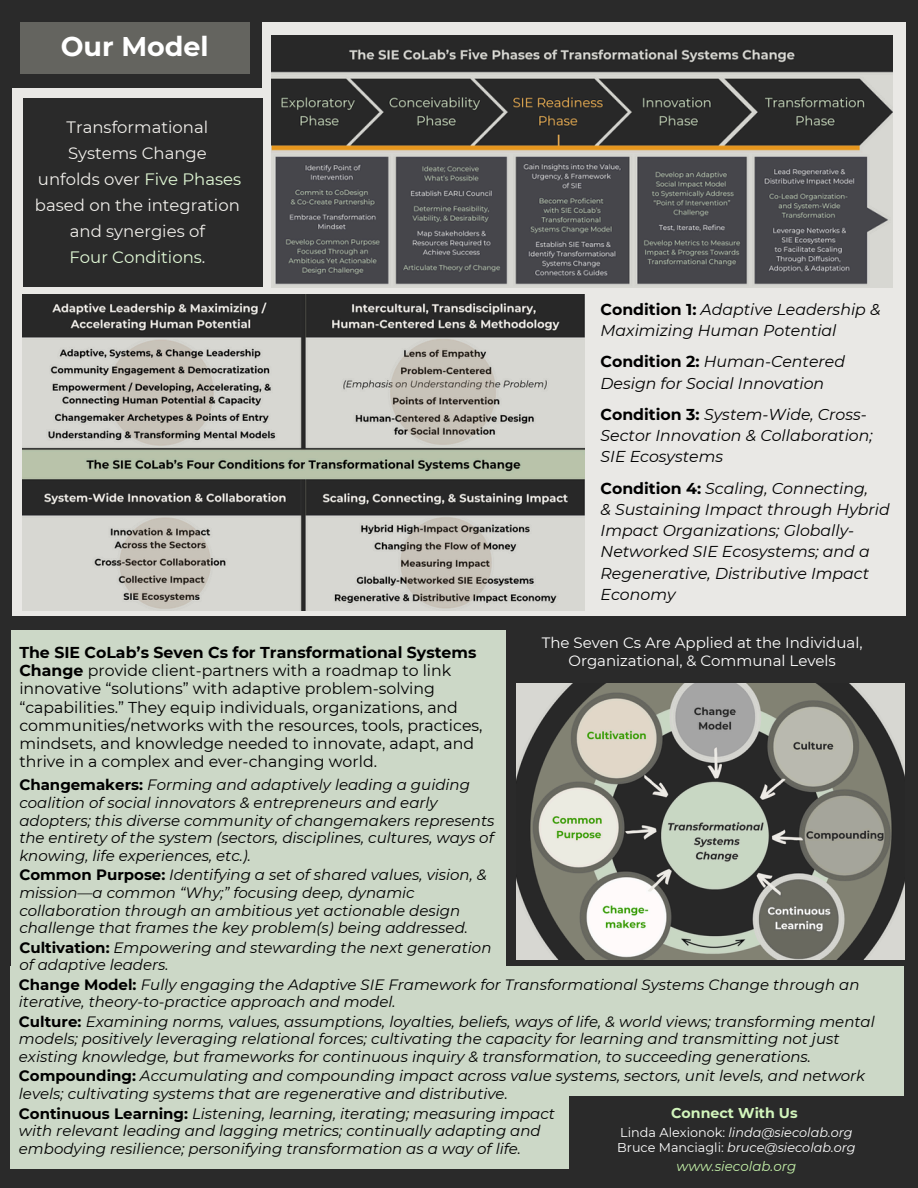
<style>
.page{position:relative;width:918px;height:1188px;background:#2a2a2a}
.page>*{position:absolute;margin:0;border:0;box-sizing:border-box;transform-origin:0 0}
.t1{font:700 27px "Montserrat";color:#fff}
.t2{font:16.5px/25.8px "Montserrat";color:#f1efeb;text-align:center}
.t3{font:italic 15.75px/21.3px "Montserrat";color:#000}
.t4{font:15.75px/18.3px "Montserrat";color:#000}
.t5{font:italic 15px/17.7px "Montserrat";color:#000}
.t6{font:15px/18px "Montserrat";color:#fff;text-align:center}
.t7{font:700 14.25px "Montserrat";color:#d2f5bc}
.t8{font:italic 13.35px "Montserrat";color:#c5f2a9}
.t9{font:italic 12.75px "Montserrat";color:#fff}
.s1{color:#e1f9d6}
.s2{font-weight:700;font-style:normal}
.s3{font-weight:700}
.s4{font-style:normal}
</style>
<div class="page">
<div style="left:12px;top:88px;width:894px;height:528px;background:#e9e8e5"></div>
<div style="left:10px;top:966px;width:894px;height:203px;background:#ccd8c7"></div>
<div style="left:11px;top:630px;width:495px;height:343px;background:#ccd8c7"></div>
<img style="left:517px;top:684px;width:388px;height:276px">
<div style="left:20px;top:22px;width:230px;height:52px;background:#64645f"></div>
<div style="left:262px;top:22px;width:644px;height:133px;background:#e9e8e5"></div>
<div style="left:23px;top:99px;width:239px;height:188px;background:#2a2a2a"></div>
<img style="left:23px;top:295px;width:561px;height:316px">
<img style="left:272px;top:36px;width:621px;height:252px">
<div style="left:569px;top:1096px;width:337px;height:79px;background:#2a2a2a"></div>
<h2 class="t1" style="left:61px;top:30px;width:149px">Our Model</h2>
<h2 class="t2" style="left:35px;top:114px;width:208px">Transformational<br>Systems Change<br>unfolds over <span class="s1">Five Phases </span>based on the integration and synergies of<br><span class="s1">Four Conditions</span>.</h2>
<p class="t3" style="left:601px;top:299px;width:281px"><span class="s2">Condition 1:</span> Adaptive Leadership &amp;<br>Maximizing Human Potential</p>
<h2 class="t3" style="left:601px;top:351px;width:246px"><span class="s2">Condition 2:</span> Human-Centered<br>Design for Social Innovation</h2>
<h2 class="t3" style="left:601px;top:404px;width:274px"><span class="s2">Condition 3:</span> System-Wide, Cross-<br>Sector Innovation &amp; Collaboration;<br>SIE Ecosystems</h2>
<h2 class="t3" style="left:601px;top:477px;width:291px"><span class="s2">Condition 4:</span> Scaling, Connecting,<br>&amp; Sustaining Impact through Hybrid<br>Impact Organizations; Globally-<br>Networked SIE Ecosystems; and a<br>Regenerative, Distributive Impact<br>Economy</h2>
<h3 class="t6" style="left:542px;top:633px;width:322px">The Seven Cs Are Applied at the Individual,<br>Organizational, &amp; Communal Levels</h3>
<h2 class="t4" style="left:19px;top:643px;width:465px"><span class="s3">The SIE CoLab’s Seven Cs for Transformational Systems Change</span> provide client-partners with a roadmap to link innovative “solutions” with adaptive problem-solving “capabilities.” They equip individuals, organizations, and communities/networks with the resources, tools, practices, mindsets, and knowledge needed to innovate, adapt, and thrive in a complex and ever-changing world.</h2>
<h2 class="t5" style="left:19px;top:776px;width:477px"><span class="s2">Changemakers:</span> Forming and adaptively leading a guiding coalition of social innovators &amp; entrepreneurs and early adopters; this diverse community of changemakers represents the entirety of the system (sectors, disciplines, cultures, ways of knowing, life experiences, etc.).</h2>
<h2 class="t5" style="left:19px;top:866px;width:469px"><span class="s2">Common Purpose:</span> Identifying a set of shared values, vision, &amp; mission—a common “Why;” focusing deep, dynamic collaboration through an ambitious yet actionable design challenge that frames the key problem(s) being addressed.</h2>
<h2 class="t5" style="left:19px;top:938px;width:474px"><span class="s2">Cultivation:</span> Empowering and stewarding the next generation of adaptive leaders.</h2>
<h2 class="t5" style="left:19px;top:976px;width:842px"><span class="s2">Change Model:</span> Fully engaging the Adaptive SIE Framework for Transformational Systems Change through an iterative, theory-to-practice approach and model.</h2>
<p class="t5" style="left:19px;top:1013px;width:857px"><span class="s2">Culture:</span> Examining norms, values, assumptions, loyalties, beliefs, ways of life, &amp; world views; transforming mental models; positively leveraging relational forces; cultivating the capacity for learning and transmitting not just existing knowledge, but frameworks for continuous inquiry &amp; transformation, to succeeding generations.</p>
<h2 class="t5" style="left:19px;top:1067px;width:848px"><span class="s2">Compounding:</span> Accumulating and compounding impact across value systems, sectors, unit levels, and network levels; cultivating systems that are regenerative and distributive.</h2>
<h2 class="t5" style="left:19px;top:1104px;width:538px"><span class="s2">Continuous Learning:</span> Listening, learning, iterating; measuring impact with relevant leading and lagging metrics; continually adapting and embodying resilience; personifying transformation as a way of life.</h2>
<p class="t7" style="left:671px;top:1104px;width:128px">Connect With Us</p>
<p class="t9" style="left:620px;top:1125px;width:234px"><span class="s4">Linda Alexionok:</span> linda@siecolab.org</p>
<h4 class="t9" style="left:617px;top:1140px;width:240px"><span class="s4">Bruce Manciagli:</span> bruce@siecolab.org</h4>
<p class="t8" style="left:677px;top:1158px;width:121px">www.siecolab.org</p>
</div>
